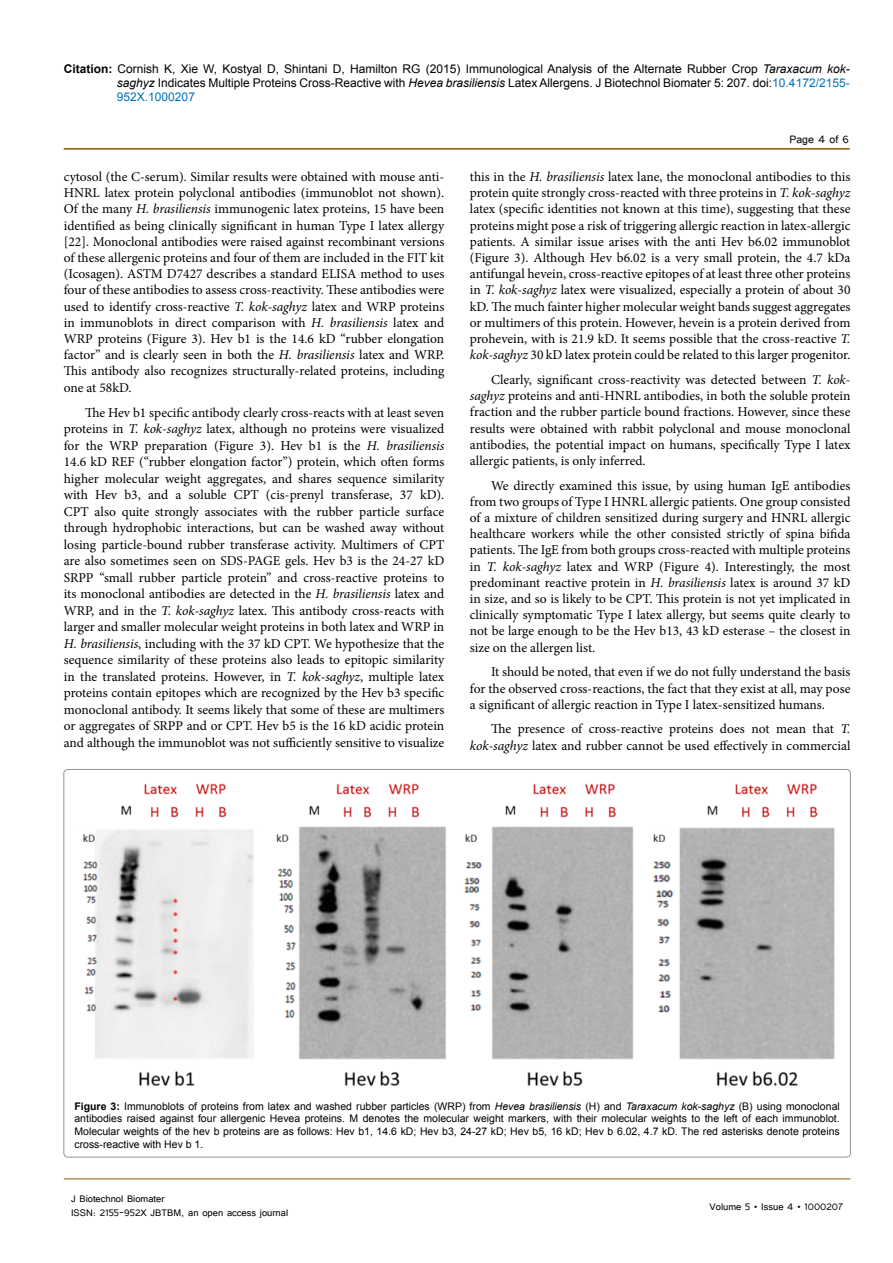
<style>
.page{position:relative;width:893px;height:1263px;background:#fff}
.page>*{position:absolute;margin:0;border:0;box-sizing:border-box;transform-origin:0 0}
.t1{font:13.5px/16.2px "Minion Pro";color:#000;text-align:justify}
.t2{font:13.5px "Tunga";color:#000}
.t3{font:12px/14.4px "Arial";color:#000;text-align:justify}
.t4{font:12px/14.4px "Tunga";color:#000}
.t5{font:10.5px/12.6px "Arial";color:#000;text-align:justify}
.s1{font-weight:700}
.s2{font-style:italic}
.s3{color:#0072bc}
</style>
<div class="page">
<hr style="left:64px;top:148px;width:786px;height:2px;background:#905501">
<hr style="left:64px;top:1179px;width:786px;height:1px;background:#905501">
<img style="left:83px;top:783px;width:752px;height:303px">
<p class="t3" style="left:117px;top:61px;width:734px;text-indent:-53px"><span class="s1">Citation:</span> Cornish K, Xie W, Kostyal D, Shintani D, Hamilton RG (2015) Immunological Analysis of the Alternate Rubber Crop <span class="s2">Taraxacum kok&shy;saghyz</span> Indicates Multiple Proteins Cross-Reactive with <span class="s2">Hevea brasiliensis</span> Latex Allergens. J Biotechnol Biomater 5: 207. doi:<span class="s3">10.4172/2155- 952X.1000207</span></p>
<p class="t2" style="left:789px;top:131px;width:61px">Page 4 of 6</p>
<p class="t1" style="left:64px;top:169px;width:382px">cytosol (the C-serum). Similar results were obtained with mouse anti-HNRL latex protein polyclonal antibodies (immunoblot not shown).<br>Of the many <span class="s2">H. brasiliensis</span> immunogenic latex proteins, 15 have been identified as being clinically significant in human Type I latex allergy [22]. Monoclonal antibodies were raised against recombinant versions of these allergenic proteins and four of them are included in the FIT kit (Icosagen). ASTM D7427 describes a standard ELISA method to uses four of these antibodies to assess cross-reactivity. These antibodies were used to identify cross-reactive <span class="s2">T. kok-saghyz</span> latex and WRP proteins in immunoblots in direct comparison with <span class="s2">H. brasiliensis</span> latex and WRP proteins (Figure 3). Hev b1 is the 14.6 kD “rubber elongation factor” and is clearly seen in both the <span class="s2">H. brasiliensis</span> latex and WRP.<br>This antibody also recognizes structurally-related proteins, including one at 58kD.</p>
<p class="t1" style="left:64px;top:404px;width:382px;text-indent:21px">The Hev b1 specific antibody clearly cross-reacts with at least seven proteins in <span class="s2">T. kok-saghyz</span> latex, although no proteins were visualized for the WRP preparation (Figure 3). Hev b1 is the <span class="s2">H. brasiliensis </span>14.6 kD REF (“rubber elongation factor”) protein, which often forms higher molecular weight aggregates, and shares sequence similarity with Hev b3, and a soluble CPT (cis-prenyl transferase, 37 kD).<br>CPT also quite strongly associates with the rubber particle surface through hydrophobic interactions, but can be washed away without losing particle-bound rubber transferase activity. Multimers of CPT are also sometimes seen on SDS-PAGE gels. Hev b3 is the 24-27 kD SRPP “small rubber particle protein” and cross-reactive proteins to its monoclonal antibodies are detected in the <span class="s2">H. brasiliensis</span> latex and WRP, and in the <span class="s2">T. kok-saghyz</span> latex. This antibody cross-reacts with larger and smaller molecular weight proteins in both latex and WRP in <span class="s2">H. brasiliensis</span>, including with the 37 kD CPT. We hypothesize that the sequence similarity of these proteins also leads to epitopic similarity in the translated proteins. However, in <span class="s2">T. kok-saghyz</span>, multiple latex proteins contain epitopes which are recognized by the Hev b3 specific monoclonal antibody. It seems likely that some of these are multimers or aggregates of SRPP and or CPT. Hev b5 is the 16 kD acidic protein and although the immunoblot was not sufficiently sensitive to visualize</p>
<p class="t1" style="left:470px;top:169px;width:382px">this in the <span class="s2">H. brasiliensis</span> latex lane, the monoclonal antibodies to this protein quite strongly cross-reacted with three proteins in <span class="s2">T. kok-saghyz </span>latex (specific identities not known at this time), suggesting that these proteins might pose a risk of triggering allergic reaction in latex-allergic patients. A similar issue arises with the anti Hev b6.02 immunoblot (Figure 3). Although Hev b6.02 is a very small protein, the 4.7 kDa antifungal hevein, cross-reactive epitopes of at least three other proteins in <span class="s2">T. kok-saghyz</span> latex were visualized, especially a protein of about 30 kD. The much fainter higher molecular weight bands suggest aggregates or multimers of this protein. However, hevein is a protein derived from prohevein, with is 21.9 kD. It seems possible that the cross-reactive <span class="s2">T. kok-saghyz</span> 30 kD latex protein could be related to this larger progenitor.</p>
<p class="t1" style="left:470px;top:372px;width:382px;text-indent:21px">Clearly, significant cross-reactivity was detected between <span class="s2">T. kok&shy;saghyz</span> proteins and anti-HNRL antibodies, in both the soluble protein fraction and the rubber particle bound fractions. However, since these results were obtained with rabbit polyclonal and mouse monoclonal antibodies, the potential impact on humans, specifically Type I latex allergic patients, is only inferred.</p>
<p class="t1" style="left:470px;top:477px;width:382px;text-indent:21px">We directly examined this issue, by using human IgE antibodies from two groups of Type I HNRL allergic patients. One group consisted of a mixture of children sensitized during surgery and HNRL allergic healthcare workers while the other consisted strictly of spina bifida patients. The IgE from both groups cross-reacted with multiple proteins in <span class="s2">T. kok-saghyz</span> latex and WRP (Figure 4). Interestingly, the most predominant reactive protein in <span class="s2">H. brasiliensis</span> latex is around 37 kD in size, and so is likely to be CPT. This protein is not yet implicated in clinically symptomatic Type I latex allergy, but seems quite clearly to not be large enough to be the Hev b13, 43 kD esterase – the closest in size on the allergen list.</p>
<p class="t1" style="left:470px;top:664px;width:382px;text-indent:21px">It should be noted, that even if we do not fully understand the basis for the observed cross-reactions, the fact that they exist at all, may pose a significant of allergic reaction in Type I latex-sensitized humans.</p>
<p class="t1" style="left:470px;top:721px;width:382px;text-align:right">The presence of cross-reactive proteins does not mean that <span class="s2">T. kok-saghyz</span> latex and rubber cannot be used effectively in commercial</p>
<p class="t5" style="left:74px;top:1100px;width:767px"><span class="s1">Figure 3:</span> Immunoblots of proteins from latex and washed rubber particles (WRP) from <span class="s2">Hevea brasiliensis</span> (H) and <span class="s2">Taraxacum kok-saghyz</span> (B) using monoclonal antibodies raised against four allergenic Hevea proteins. M denotes the molecular weight markers, with their molecular weights to the left of each immunoblot.<br>Molecular weights of the hev b proteins are as follows: Hev b1, 14.6 kD; Hev b3, 24-27 kD; Hev b5, 16 kD; Hev b 6.02, 4.7 kD. The red asterisks denote proteins cross-reactive with Hev b 1.</p>
<p class="t4" style="left:71px;top:1190px;width:219px">J Biotechnol Biomater<br>ISSN: 2155-952X JBTBM, an open access journal</p>
<p class="t4" style="left:710px;top:1199px;width:135px">Volume 5 • Issue 4 • 1000207</p>
</div>
